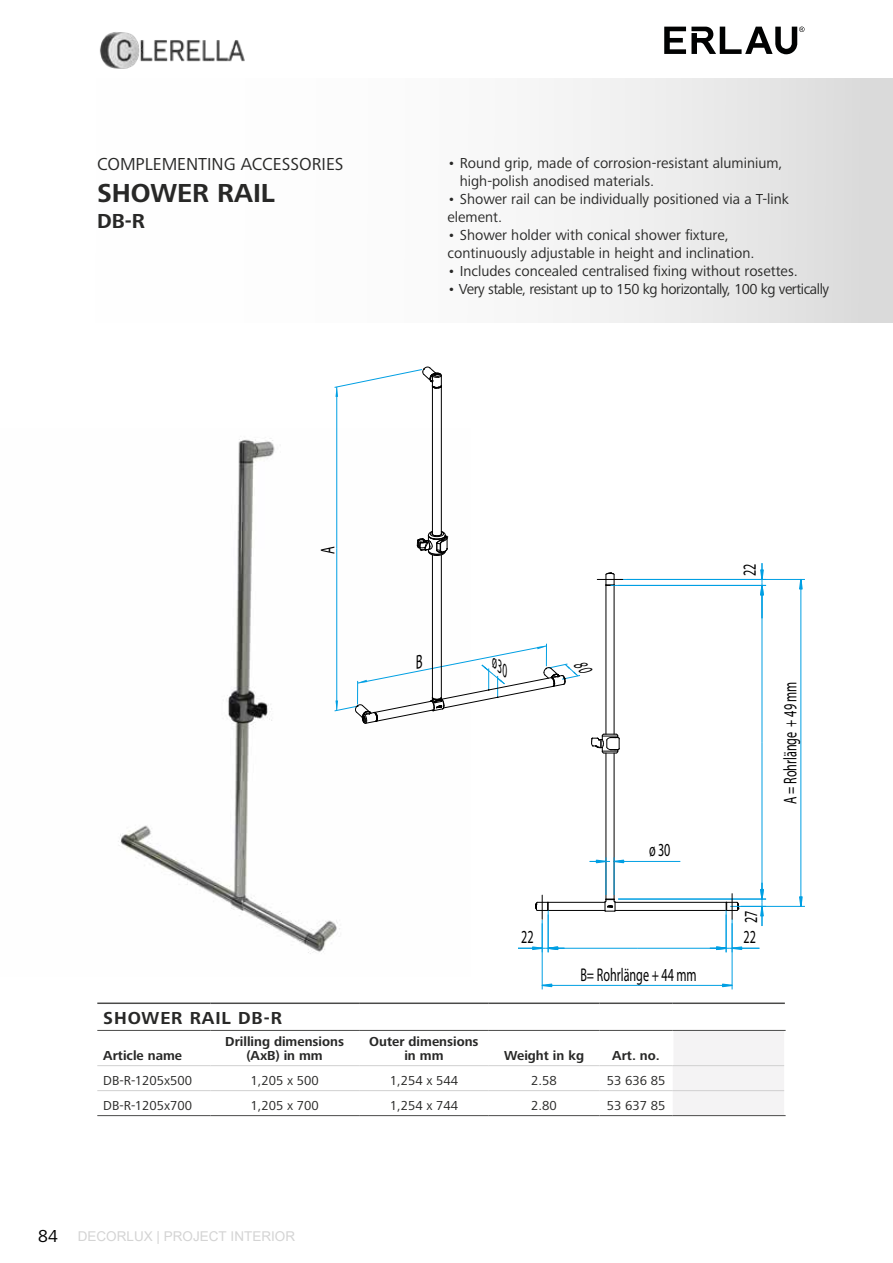
<style>
.page{position:relative;width:893px;height:1263px;background:#fff}
.page>*{position:absolute;margin:0;border:0;box-sizing:border-box;transform-origin:0 0}
.t1{font:700 27px "Frutiger Next LTW1 G";color:#282827}
.t2{font:700 21px "Frutiger Next LTW1 G";color:#282827}
.t3{font:19.8px "Myriad Pro";color:#000;scale:.63 1}
.t4{font:18.45px "Myriad Pro";color:#000;scale:.66 1}
.t5{font:18px "Frutiger Next LTW1 G";color:#282827}
.t6{font:700 18px "Frutiger Next LTW1 G";letter-spacing:.05em;color:#282827}
.t7{font:18px "Frutiger Next LTW1 G";color:#000}
.t8{font:15px/18px "Frutiger Next LTW1 G";color:#282827}
.t9{font:15px "Frutiger Next LTW1 G";letter-spacing:-.03em;color:#282827}
.t10{font:13.5px "Frutiger Next LTW1 G";color:#282827}
.t11{font:700 13.5px/13.5px "Frutiger Next LTW1 G";color:#282827;text-align:center}
.t12{font:13.5px "Arial";color:#d4d4d4}
</style>
<div class="page">
<svg style="left:664px;top:27px;width:140px;height:27px"></svg>
<div style="left:0;top:79px;width:893px;height:244px;background:linear-gradient(to right,#fff,#e2e2e2)"></div>
<img style="left:118px;top:429px;width:331px;height:525px">
<div style="left:673px;top:1031px;width:111px;height:84px;background:#f4f3f4"></div>
<hr style="left:97px;top:1030px;width:113px;height:1px;background:#4a4a49">
<hr style="left:210px;top:1030px;width:149px;height:1px;background:#4a4a49">
<hr style="left:359px;top:1030px;width:130px;height:1px;background:#4a4a49">
<hr style="left:489px;top:1030px;width:110px;height:1px;background:#4a4a49">
<hr style="left:599px;top:1030px;width:74px;height:1px;background:#4a4a49">
<hr style="left:673px;top:1030px;width:113px;height:1px;background:#4a4a49">
<hr style="left:97px;top:1065px;width:113px;height:1px;background:#d0d0d0">
<hr style="left:210px;top:1065px;width:149px;height:1px;background:#d0d0d0">
<hr style="left:359px;top:1065px;width:130px;height:1px;background:#d0d0d0">
<hr style="left:489px;top:1065px;width:110px;height:1px;background:#d0d0d0">
<hr style="left:599px;top:1065px;width:74px;height:1px;background:#d0d0d0">
<hr style="left:673px;top:1065px;width:111px;height:1px;background:#d0d0d0">
<hr style="left:97px;top:1090px;width:113px;height:1px;background:#d0d0d0">
<hr style="left:210px;top:1090px;width:149px;height:1px;background:#d0d0d0">
<hr style="left:359px;top:1090px;width:130px;height:1px;background:#d0d0d0">
<hr style="left:489px;top:1090px;width:110px;height:1px;background:#d0d0d0">
<hr style="left:599px;top:1090px;width:74px;height:1px;background:#d0d0d0">
<hr style="left:673px;top:1090px;width:111px;height:1px;background:#d0d0d0">
<hr style="left:97px;top:1002px;width:113px;height:2px;background:#4a4a49">
<hr style="left:210px;top:1002px;width:149px;height:2px;background:#4a4a49">
<hr style="left:359px;top:1002px;width:130px;height:2px;background:#4a4a49">
<hr style="left:489px;top:1002px;width:110px;height:2px;background:#4a4a49">
<hr style="left:599px;top:1002px;width:74px;height:2px;background:#4a4a49">
<hr style="left:673px;top:1002px;width:112px;height:2px;background:#4a4a49">
<hr style="left:97px;top:1115px;width:113px;height:1px;background:#4a4a49">
<hr style="left:210px;top:1115px;width:149px;height:1px;background:#4a4a49">
<hr style="left:359px;top:1115px;width:130px;height:1px;background:#4a4a49">
<hr style="left:489px;top:1115px;width:110px;height:1px;background:#4a4a49">
<hr style="left:599px;top:1115px;width:74px;height:1px;background:#4a4a49">
<hr style="left:673px;top:1115px;width:113px;height:1px;background:#4a4a49">
<hr style="left:336px;top:387px;width:1px;height:162px;background:#009fe3">
<hr style="left:336px;top:549px;width:1px;height:161px;background:#009fe3">
<hr style="left:432px;top:386px;width:1px;height:148px;background:#000">
<hr style="left:432px;top:555px;width:1px;height:142px;background:#000">
<hr style="left:441px;top:386px;width:1px;height:148px;background:#000">
<hr style="left:441px;top:555px;width:1px;height:142px;background:#000">
<svg style="left:334px;top:366px;width:108px;height:31px"></svg>
<svg style="left:417px;top:530px;width:31px;height:26px"></svg>
<svg style="left:721px;top:983px;width:11px;height:5px"></svg>
<svg style="left:541px;top:983px;width:12px;height:5px"></svg>
<svg style="left:798px;top:578px;width:5px;height:12px"></svg>
<svg style="left:798px;top:895px;width:5px;height:11px"></svg>
<hr style="left:615px;top:910px;width:111px;height:1px;background:#000">
<hr style="left:548px;top:910px;width:57px;height:1px;background:#000">
<hr style="left:615px;top:902px;width:111px;height:1px;background:#000">
<hr style="left:548px;top:902px;width:57px;height:1px;background:#000">
<hr style="left:605px;top:585px;width:1px;height:149px;background:#000">
<hr style="left:605px;top:753px;width:1px;height:146px;background:#000">
<hr style="left:614px;top:585px;width:1px;height:149px;background:#000">
<hr style="left:614px;top:753px;width:1px;height:146px;background:#000">
<hr style="left:637px;top:948px;width:89px;height:1px;background:#009fe3">
<hr style="left:548px;top:948px;width:89px;height:1px;background:#009fe3">
<hr style="left:726px;top:914px;width:1px;height:38px;background:#009fe3">
<svg style="left:710px;top:945px;width:49px;height:6px"></svg>
<hr style="left:548px;top:914px;width:1px;height:38px;background:#009fe3">
<hr style="left:542px;top:920px;width:1px;height:32px;background:#009fe3">
<svg style="left:518px;top:945px;width:46px;height:6px"></svg>
<hr style="left:732px;top:923px;width:1px;height:66px;background:#009fe3">
<hr style="left:542px;top:923px;width:1px;height:66px;background:#009fe3">
<hr style="left:637px;top:985px;width:95px;height:1px;background:#009fe3">
<hr style="left:542px;top:985px;width:95px;height:1px;background:#009fe3">
<hr style="left:620px;top:579px;width:185px;height:1px;background:#009fe3">
<hr style="left:730px;top:906px;width:75px;height:1px;background:#009fe3">
<hr style="left:800px;top:579px;width:1px;height:164px;background:#009fe3">
<hr style="left:800px;top:743px;width:1px;height:163px;background:#009fe3">
<hr style="left:761px;top:585px;width:1px;height:157px;background:#009fe3">
<hr style="left:761px;top:742px;width:1px;height:157px;background:#009fe3">
<hr style="left:618px;top:898px;width:148px;height:1px;background:#009fe3">
<hr style="left:618px;top:585px;width:148px;height:1px;background:#009fe3">
<svg style="left:759px;top:563px;width:6px;height:33px"></svg>
<hr style="left:761px;top:582px;width:1px;height:36px;background:#009fe3">
<hr style="left:605px;top:857px;width:1px;height:38px;background:#009fe3">
<hr style="left:614px;top:857px;width:1px;height:38px;background:#009fe3">
<svg style="left:590px;top:859px;width:35px;height:5px"></svg>
<hr style="left:614px;top:861px;width:66px;height:1px;background:#009fe3">
<svg style="left:604px;top:898px;width:12px;height:14px"></svg>
<svg style="left:591px;top:733px;width:29px;height:21px"></svg>
<svg style="left:535px;top:895px;width:14px;height:24px"></svg>
<svg style="left:725px;top:883px;width:41px;height:43px"></svg>
<svg style="left:597px;top:572px;width:26px;height:14px"></svg>
<img style="left:99px;top:32px;width:146px;height:37px">
<svg style="left:334px;top:644px;width:247px;height:81px"></svg>
<p class="t5" style="left:97px;top:154px;width:248px">COMPLEMENTING ACCESSORIES</p>
<h1 class="t1" style="left:97px;top:178px;width:180px">SHOWER RAIL</h1>
<h2 class="t2" style="left:97px;top:208px;width:50px">DB-R</h2>
<p class="t8" style="left:460px;top:155px;width:324px;text-indent:-12px">• Round grip, made of corrosion-resistant aluminium, high-polish anodised materials.</p>
<p class="t8" style="left:448px;top:191px;width:343px">• Shower rail can be individually positioned via a T-link element.</p>
<p class="t8" style="left:448px;top:227px;width:309px">• Shower holder with conical shower fixture, continuously adjustable in height and inclination.</p>
<p class="t8" style="left:448px;top:263px;width:352px">• Includes concealed centralised fixing without rosettes.</p>
<p class="t9" style="left:448px;top:280px;width:383px">• Very stable, resistant up to 150 kg horizontally, 100 kg vertically</p>
<h3 class="t3" style="left:316px;top:554px;width:14px;rotate:-90deg">A</h3>
<p class="t4" style="left:738px;top:576px;width:20px;rotate:-90deg">22</p>
<p class="t4" style="left:649px;top:838px;width:34px">ø30</p>
<p class="t4" style="left:739px;top:923px;width:20px;rotate:-90deg">27</p>
<p class="t6" style="left:103px;top:1008px;width:180px">SHOWER RAIL DB-R</p>
<p class="t11" style="left:103px;top:1049px;width:80px">Article name</p>
<p class="t11" style="left:225px;top:1035px;width:120px">Drilling dimensions (AxB) in mm</p>
<p class="t11" style="left:369px;top:1035px;width:111px">Outer dimensions in mm</p>
<p class="t4" style="left:521px;top:926px;width:20px">22</p>
<p class="t4" style="left:743px;top:926px;width:20px">22</p>
<p class="t4" style="left:580px;top:963px;width:178px">B= Rohrlänge + 44 mm</p>
<p class="t11" style="left:504px;top:1049px;width:81px">Weight in kg</p>
<p class="t11" style="left:612px;top:1049px;width:49px">Art. no.</p>
<p class="t10" style="left:103px;top:1072px;width:90px">DB-R-1205x500</p>
<p class="t10" style="left:251px;top:1072px;width:70px">1,205 x 500</p>
<p class="t10" style="left:390px;top:1072px;width:70px">1,254 x 544</p>
<p class="t10" style="left:531px;top:1072px;width:27px">2.58</p>
<p class="t10" style="left:607px;top:1072px;width:60px">53 636 85</p>
<p class="t10" style="left:103px;top:1097px;width:90px">DB-R-1205x700</p>
<p class="t10" style="left:251px;top:1097px;width:70px">1,205 x 700</p>
<p class="t10" style="left:390px;top:1097px;width:70px">1,254 x 744</p>
<p class="t10" style="left:531px;top:1097px;width:27px">2.80</p>
<p class="t10" style="left:607px;top:1097px;width:60px">53 637 85</p>
<p class="t4" style="left:779px;top:804px;width:187px;rotate:-90deg">A = Rohrlänge + 49 mm</p>
<p class="t7" style="left:38px;top:1226px;width:21px">84</p>
<p class="t12" style="left:78px;top:1227px;width:219px">DECORLUX | PROJECT INTERIOR</p>
</div>
